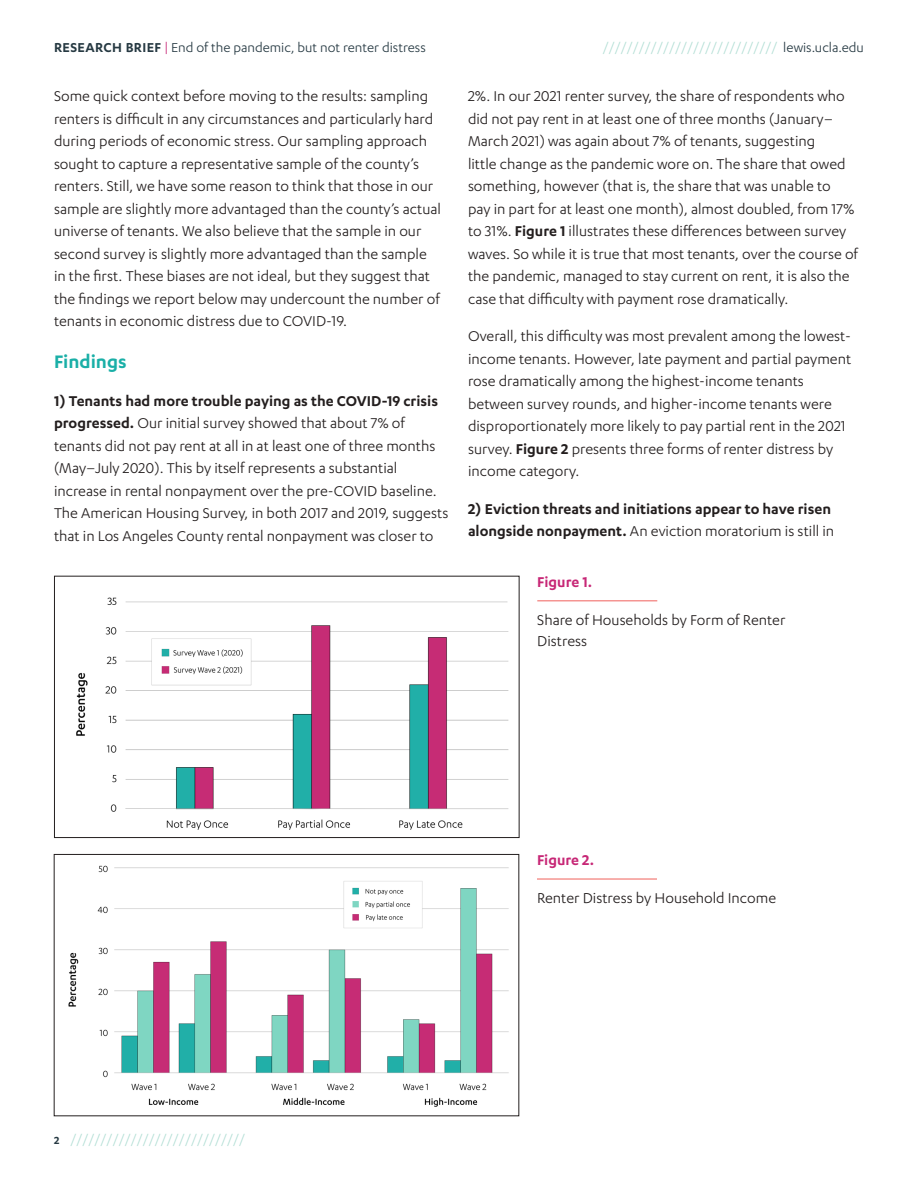
<style>
.page{position:relative;width:918px;height:1188px;background:#fff}
.page>*{position:absolute;margin:0;border:0;box-sizing:border-box;transform-origin:0 0}
.t1{font:600 21px "Karbon";color:#1aafa7}
.Body_Copy{font:16.5px/22.5px "Karbon";color:#231e1e}
.Body_Copy-2{font:600 16.5px/22.5px "Karbon";color:#231e1e}
.Body_Copy-3{font:600 16.5px "Karbon";color:#c72776}
.t2{font:15px "Karbon";color:#afddd3}
.Small_Page_Header{font:15px "Karbon";color:#273a43}
.s1{font-weight:600}
.s2{color:#c72776}
.s3{color:#273a43}
.s4{font-weight:400}
.s5{font-weight:600;font-size:12px;color:#273a43}
</style>
<div class="page">
<img style="left:68px;top:865px;width:441px;height:242px">
<div style="left:54px;top:854px;width:465px;height:262px;border:1px solid #231e1e"></div>
<hr style="left:537px;top:878px;width:120px;height:2px;background:#f59592">
<img style="left:76px;top:597px;width:433px;height:233px">
<div style="left:54px;top:576px;width:465px;height:262px;border:1px solid #231e1e"></div>
<hr style="left:537px;top:600px;width:120px;height:2px;background:#f59592">
<p class="Small_Page_Header" style="left:54px;top:39px;width:373px"><span class="s1">RESEARCH BRIEF</span> <span class="s2">|</span> End of the pandemic, but not renter distress</p>
<p class="Body_Copy" style="left:54px;top:85px;width:389px">Some quick context before moving to the results: sampling renters is difficult in any circumstances and particularly hard during periods of economic stress. Our sampling approach sought to capture a representative sample of the county’s renters. Still, we have some reason to think that those in our sample are slightly more advantaged than the county’s actual universe of tenants. We also believe that the sample in our second survey is slightly more advantaged than the sample in the first. These biases are not ideal, but they suggest that the findings we report below may undercount the number of tenants in economic distress due to COVID-19.</p>
<p class="t1" style="left:54px;top:350px;width:74px">Findings</p>
<p class="Body_Copy" style="left:54px;top:389px;width:396px"><span class="s1">1) Tenants had more trouble paying as the COVID-19 crisis progressed.</span> Our initial survey showed that about 7% of tenants did not pay rent at all in at least one of three months (May–July 2020). This by itself represents a substantial increase in rental nonpayment over the pre-COVID baseline.<br>The American Housing Survey, in both 2017 and 2019, suggests that in Los Angeles County rental nonpayment was closer to</p>
<p class="t2" style="left:603px;top:39px;width:263px">///////////////////////////// <span class="s3">lewis.ucla.edu</span></p>
<p class="Body_Copy" style="left:468px;top:85px;width:392px">2%. In our 2021 renter survey, the share of respondents who did not pay rent in at least one of three months (January– March 2021) was again about 7% of tenants, suggesting<br>little change as the pandemic wore on. The share that owed something, however (that is, the share that was unable to<br>pay in part for at least one month), almost doubled, from 17% to 31%. <span class="s1">Figure 1</span> illustrates these differences between survey waves. So while it is true that most tenants, over the course of the pandemic, managed to stay current on rent, it is also the case that difficulty with payment rose dramatically.</p>
<p class="Body_Copy" style="left:468px;top:325px;width:385px">Overall, this difficulty was most prevalent among the lowest&shy;income tenants. However, late payment and partial payment rose dramatically among the highest-income tenants between survey rounds, and higher-income tenants were disproportionately more likely to pay partial rent in the 2021 survey. <span class="s1">Figure 2</span> presents three forms of renter distress by income category.</p>
<p class="Body_Copy-2" style="left:468px;top:497px;width:368px">2) Eviction threats and initiations appear to have risen alongside nonpayment. <span class="s4">An eviction moratorium is still in</span></p>
<p class="Body_Copy-3" style="left:537px;top:573px;width:56px">Figure 1.</p>
<p class="Body_Copy" style="left:537px;top:609px;width:250px;line-height:21px">Share of Households by Form of Renter<br>Distress</p>
<p class="Body_Copy-3" style="left:537px;top:851px;width:59px">Figure 2.</p>
<p class="Body_Copy" style="left:537px;top:886px;width:241px">Renter Distress by Household Income</p>
<p class="t2" style="left:54px;top:1131px;width:193px"><span class="s5">2</span> /////////////////////////////</p>
</div>
